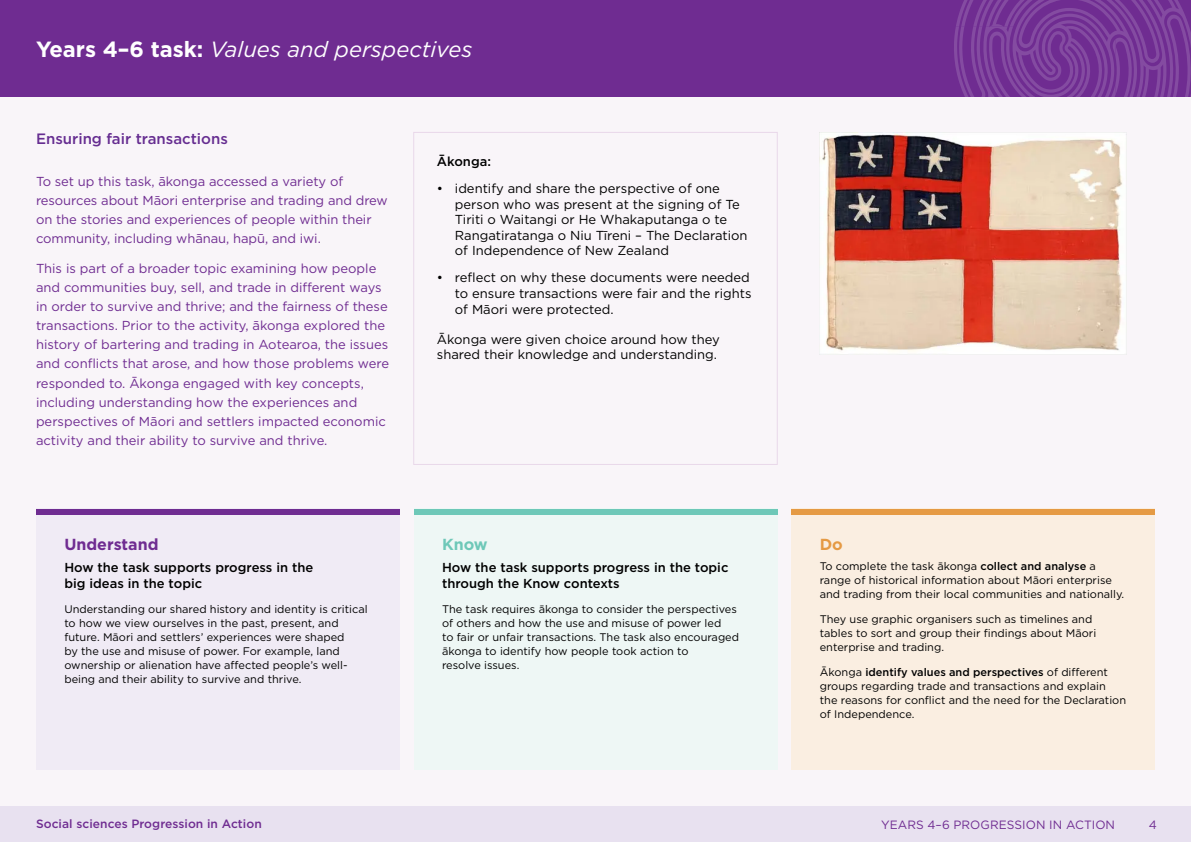
<style>
.page{position:relative;width:1191px;height:842px;background:#fff}
.page>*{position:absolute;margin:0;border:0;box-sizing:border-box;transform-origin:0 0}
.t1{font:italic 22px "Gotham";color:#fff}
.t2{font:700 16px "Gotham";color:#6f2c91}
.t3{font:700 16px "Gotham";color:#6ec8b8}
.t4{font:700 16px "Gotham";color:#e59a44}
.t5{font:500 15px "Gotham";color:#662d91}
.t6{font:13px/19px "Gotham";color:#6f2c91}
.t7{font:13px/15.6px "Gotham";color:#000}
.t8{font:500 13px/16px "Gotham";color:#000}
.t9{font:500 12px "Gotham";letter-spacing:.005em;color:#6f2c91}
.t10{font:12px "Gotham";letter-spacing:.005em;color:#6f2c91}
.t11{font:11px/14px "Gotham";color:#000}
.s1{font-weight:700;font-style:normal}
.s2{font-weight:500}
</style>
<div class="page">
<div style="left:0;top:806px;width:1191px;height:36px;background:#e8e1f0"></div>
<div style="left:0;top:92px;width:1191px;height:714px;background:#f9f5f9"></div>
<div style="left:0;top:0;width:1191px;height:96px;background:#6f2c91"></div>
<svg style="left:954px;top:0;width:237px;height:96px"></svg>
<div style="left:413px;top:132px;width:364px;height:333px;border:1px solid #e9d8ea"></div>
<img style="left:819px;top:132px;width:303px;height:219px">
<div style="left:791px;top:509px;width:364px;height:261px;background:#faeee1"></div>
<div style="left:36px;top:509px;width:363px;height:261px;background:#f0ebf5"></div>
<div style="left:36px;top:509px;width:363px;height:5px;background:#6f2c91"></div>
<div style="left:791px;top:509px;width:364px;height:5px;background:#e59a44"></div>
<div style="left:414px;top:509px;width:363px;height:261px;background:#eef7f5"></div>
<div style="left:414px;top:509px;width:363px;height:5px;background:#6ec8b8"></div>
<h1 class="t1" style="left:36px;top:35px;width:438px"><span class="s1">Years 4–6 task:</span> Values and perspectives</h1>
<h3 class="t5" style="left:36px;top:129px;width:193px">Ensuring fair transactions</h3>
<p class="t6" style="left:36px;top:172px;width:353px">To set up this task, ākonga accessed a variety of resources about Māori enterprise and trading and drew on the stories and experiences of people within their community, including whānau, hapū, and iwi.</p>
<p class="t6" style="left:36px;top:259px;width:354px">This is part of a broader topic examining how people and communities buy, sell, and trade in different ways in order to survive and thrive; and the fairness of these transactions. Prior to the activity, ākonga explored the history of bartering and trading in Aotearoa, the issues and conflicts that arose, and how those problems were responded to. Ākonga engaged with key concepts, including understanding how the experiences and perspectives of Māori and settlers impacted economic activity and their ability to survive and thrive.</p>
<h2 class="t2" style="left:64px;top:534px;width:96px">Understand</h2>
<p class="t8" style="left:64px;top:559px;width:250px">How the task supports progress in the big ideas in the topic</p>
<p class="t11" style="left:64px;top:602px;width:305px">Understanding our shared history and identity is critical to how we view ourselves in the past, present, and future. Māori and settlers’ experiences were shaped<br>by the use and misuse of power. For example, land ownership or alienation have affected people’s well&shy;being and their ability to survive and thrive.</p>
<p class="t8" style="left:437px;top:153px;width:56px">Ākonga:</p>
<p class="t7" style="left:455px;top:180px;width:294px;text-indent:-18px">• identify and share the perspective of one person who was present at the signing of Te Tiriti o Waitangi or He Whakaputanga o te Rangatiratanga o Niu Tīreni – The Declaration of Independence of New Zealand</p>
<p class="t7" style="left:455px;top:270px;width:298px;text-indent:-18px">• reflect on why these documents were needed to ensure transactions were fair and the rights of Māori were protected.</p>
<p class="t7" style="left:437px;top:331px;width:284px;line-height:15px">Ākonga were given choice around how they shared their knowledge and understanding.</p>
<h2 class="t3" style="left:442px;top:534px;width:47px">Know</h2>
<p class="t8" style="left:442px;top:559px;width:288px">How the task supports progress in the topic through the Know contexts</p>
<p class="t11" style="left:442px;top:602px;width:298px">The task requires ākonga to consider the perspectives of others and how the use and misuse of power led<br>to fair or unfair transactions. The task also encouraged ākonga to identify how people took action to<br>resolve issues.</p>
<h2 class="t4" style="left:819px;top:534px;width:25px">Do</h2>
<p class="t11" style="left:819px;top:558px;width:306px">To complete the task ākonga <span class="s2">collect and analyse</span> a range of historical information about Māori enterprise and trading from their local communities and nationally.</p>
<p class="t11" style="left:819px;top:612px;width:278px">They use graphic organisers such as timelines and tables to sort and group their findings about Māori enterprise and trading.</p>
<p class="t11" style="left:819px;top:665px;width:308px">Ākonga <span class="s2">identify values and perspectives</span> of different groups regarding trade and transactions and explain the reasons for conflict and the need for the Declaration of Independence.</p>
<p class="t9" style="left:36px;top:816px;width:227px">Social sciences Progression in Action</p>
<p class="t10" style="left:881px;top:817px;width:236px">YEARS 4–6 PROGRESSION IN ACTION</p>
<p class="t10" style="left:1148px;top:817px;width:10px">4</p>
</div>
